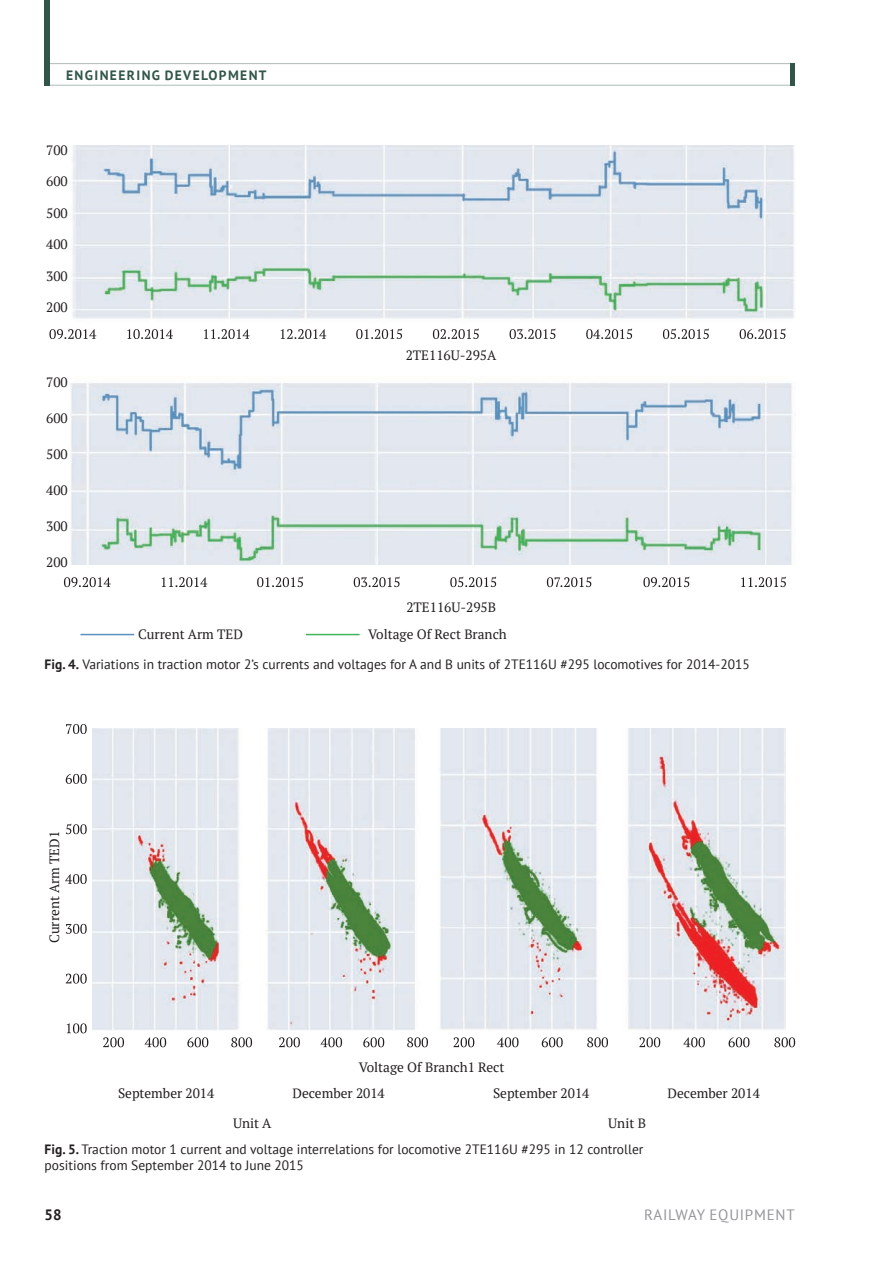
<style>
.page{position:relative;width:893px;height:1263px;background:#fff}
.page>*{position:absolute;margin:0;border:0;box-sizing:border-box;transform-origin:0 0}
.t1{font:15px "PT Sans";letter-spacing:.05em;color:#939598}
.t2{font:700 15px "PT Sans";color:#231f20}
.t3{font:13.5px/16.2px "PT Sans";color:#231f20}
.t4{font:13.5px "PT Serif";color:#231f20}
.t5{font:700 13.5px "PT Sans";letter-spacing:.105em;color:#315548}
.s1{font-weight:700}
</style>
<div class="page">
<img style="left:70px;top:146px;width:725px;height:419px">
<hr style="left:80px;top:634px;width:54px;height:1px;background:#5b92c1">
<hr style="left:306px;top:634px;width:54px;height:1px;background:#43b459">
<svg style="left:49px;top:329px;width:47px;height:10px"></svg>
<svg style="left:127px;top:329px;width:46px;height:10px"></svg>
<svg style="left:204px;top:329px;width:46px;height:10px"></svg>
<svg style="left:281px;top:329px;width:45px;height:10px"></svg>
<svg style="left:356px;top:329px;width:46px;height:10px"></svg>
<svg style="left:433px;top:329px;width:46px;height:10px"></svg>
<svg style="left:510px;top:329px;width:45px;height:10px"></svg>
<svg style="left:586px;top:329px;width:46px;height:10px"></svg>
<svg style="left:663px;top:329px;width:46px;height:10px"></svg>
<svg style="left:740px;top:329px;width:45px;height:10px"></svg>
<svg style="left:64px;top:577px;width:47px;height:10px"></svg>
<svg style="left:162px;top:577px;width:45px;height:10px"></svg>
<svg style="left:257px;top:577px;width:46px;height:10px"></svg>
<svg style="left:354px;top:577px;width:46px;height:10px"></svg>
<svg style="left:547px;top:577px;width:44px;height:10px"></svg>
<svg style="left:450px;top:577px;width:46px;height:10px"></svg>
<svg style="left:643px;top:577px;width:46px;height:10px"></svg>
<svg style="left:741px;top:577px;width:45px;height:10px"></svg>
<img style="left:93px;top:728px;width:692px;height:302px">
<svg style="left:103px;top:1037px;width:21px;height:10px"></svg>
<svg style="left:145px;top:1037px;width:21px;height:10px"></svg>
<svg style="left:187px;top:1037px;width:21px;height:10px"></svg>
<svg style="left:231px;top:1037px;width:21px;height:10px"></svg>
<svg style="left:279px;top:1037px;width:21px;height:10px"></svg>
<svg style="left:321px;top:1037px;width:21px;height:10px"></svg>
<svg style="left:363px;top:1037px;width:21px;height:10px"></svg>
<svg style="left:407px;top:1037px;width:21px;height:10px"></svg>
<svg style="left:453px;top:1037px;width:21px;height:10px"></svg>
<svg style="left:497px;top:1037px;width:21px;height:10px"></svg>
<svg style="left:542px;top:1037px;width:21px;height:10px"></svg>
<svg style="left:587px;top:1037px;width:21px;height:10px"></svg>
<svg style="left:639px;top:1037px;width:21px;height:10px"></svg>
<svg style="left:683px;top:1037px;width:22px;height:10px"></svg>
<svg style="left:729px;top:1037px;width:20px;height:10px"></svg>
<svg style="left:774px;top:1037px;width:21px;height:10px"></svg>
<svg style="left:66px;top:724px;width:21px;height:10px"></svg>
<svg style="left:66px;top:774px;width:21px;height:10px"></svg>
<svg style="left:66px;top:824px;width:21px;height:10px"></svg>
<svg style="left:65px;top:874px;width:22px;height:10px"></svg>
<svg style="left:66px;top:924px;width:21px;height:10px"></svg>
<svg style="left:66px;top:974px;width:21px;height:9px"></svg>
<svg style="left:67px;top:1023px;width:20px;height:10px"></svg>
<hr style="left:50px;top:85px;width:745px;height:1px;background:#aebbb6">
<hr style="left:50px;top:63px;width:745px;height:1px;background:#aebbb6">
<div style="left:45px;top:0;width:5px;height:86px;background:#315548"></div>
<div style="left:790px;top:63px;width:5px;height:23px;background:#315548"></div>
<p class="t5" style="left:66px;top:66px;width:202px">ENGINEERING DEVELOPMENT</p>
<p class="t4" style="left:46px;top:141px;width:23px">700</p>
<p class="t4" style="left:46px;top:173px;width:23px">600</p>
<p class="t4" style="left:46px;top:204px;width:23px">500</p>
<p class="t4" style="left:46px;top:236px;width:23px">400</p>
<p class="t4" style="left:46px;top:267px;width:23px">300</p>
<p class="t4" style="left:46px;top:299px;width:23px">200</p>
<p class="t4" style="left:46px;top:374px;width:23px">700</p>
<p class="t4" style="left:46px;top:410px;width:23px">600</p>
<p class="t4" style="left:46px;top:446px;width:23px">500</p>
<p class="t4" style="left:46px;top:482px;width:23px">400</p>
<p class="t4" style="left:46px;top:518px;width:23px">300</p>
<p class="t4" style="left:46px;top:554px;width:23px">200</p>
<p class="t4" style="left:406px;top:346px;width:92px">2ТE116U-295А</p>
<p class="t4" style="left:406px;top:598px;width:91px">2ТE116U-295B</p>
<p class="t4" style="left:138px;top:626px;width:106px">Current Arm TED</p>
<p class="t4" style="left:368px;top:626px;width:140px">Voltage Of Rect Branch</p>
<p class="t3" style="left:45px;top:656px;width:707px"><span class="s1">Fig. 4.</span> Variations in traction motor 2’s currents and voltages for A and B units of 2TE116U #295 locomotives for 2014-2015</p>
<p class="t4" style="left:45px;top:943px;width:113px;rotate:-90deg">Current Arm TED1</p>
<p class="t4" style="left:359px;top:1059px;width:147px">Voltage Of Branch1 Rect</p>
<p class="t4" style="left:118px;top:1084px;width:98px">September 2014</p>
<p class="t4" style="left:293px;top:1084px;width:94px">December 2014</p>
<p class="t4" style="left:233px;top:1114px;width:40px">Unit А</p>
<p class="t4" style="left:493px;top:1084px;width:98px">September 2014</p>
<p class="t4" style="left:668px;top:1084px;width:94px">December 2014</p>
<p class="t4" style="left:608px;top:1114px;width:39px">Unit B</p>
<p class="t3" style="left:45px;top:1141px;width:600px"><span class="s1">Fig. 5.</span> Traction motor 1 current and voltage interrelations for locomotive 2TE116U #295 in 12 controller positions from September 2014 to June 2015</p>
<p class="t2" style="left:45px;top:1205px;width:19px">58</p>
<p class="t1" style="left:644px;top:1205px;width:152px">RAILWAY EQUIPMENT</p>
</div>
